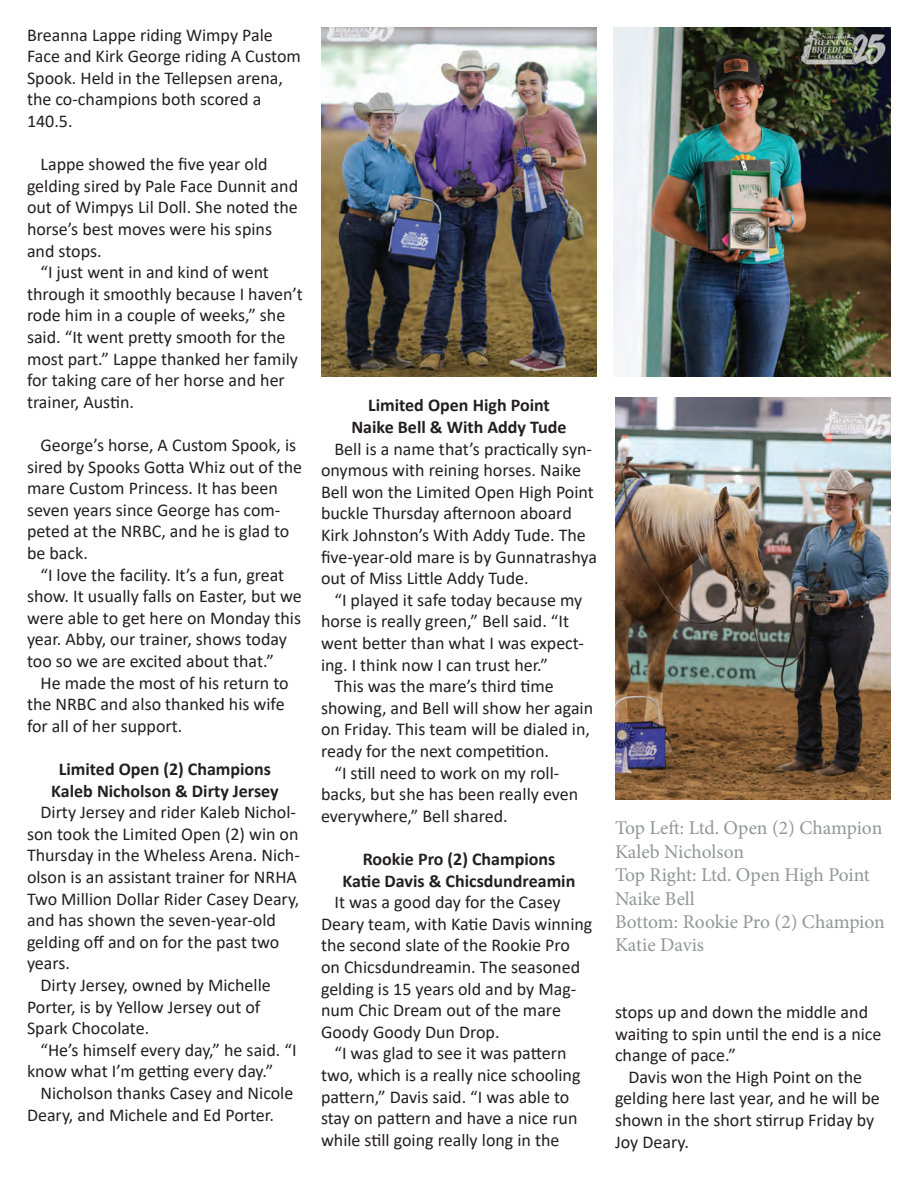
<style>
.page{position:relative;width:918px;height:1188px;background:#fff}
.page>*{position:absolute;margin:0;border:0;box-sizing:border-box;transform-origin:0 0}
.t1{font:19.5px/23.4px "Minion Pro";letter-spacing:-.005em;color:#939598}
.t2{font:18px/21.6px "Calibri";color:#231f20}
.t3{font:700 18px/21.6px "Calibri";color:#231f20;text-align:center}
</style>
<div class="page">
<img style="left:321px;top:27px;width:276px;height:350px">
<img style="left:615px;top:398px;width:276px;height:401px">
<img style="left:614px;top:27px;width:277px;height:350px">
<p class="t2" style="left:27px;top:23px;width:275px">Breanna Lappe riding Wimpy Pale<br>Face and Kirk George riding A Custom<br>Spook. Held in the Tellepsen arena, the co-champions both scored a<br>140.5.</p>
<p class="t2" style="left:40px;top:153px;width:229px">Lappe showed the five year old</p>
<p class="t2" style="left:27px;top:174px;width:273px">gelding sired by Pale Face Dunnit and</p>
<p class="t2" style="left:27px;top:196px;width:272px">out of Wimpys Lil Doll. She noted the</p>
<p class="t2" style="left:27px;top:218px;width:247px">horse’s best moves were his spins</p>
<p class="t2" style="left:27px;top:239px;width:76px">and stops.</p>
<p class="t2" style="left:40px;top:261px;width:230px">“I just went in and kind of went</p>
<p class="t2" style="left:27px;top:282px;width:278px">through it smoothly because I haven’t</p>
<p class="t2" style="left:27px;top:304px;width:260px">rode him in a couple of weeks,” she</p>
<p class="t2" style="left:27px;top:326px;width:260px">said. “It went pretty smooth for the</p>
<p class="t2" style="left:27px;top:347px;width:273px">most part.” Lappe thanked her family</p>
<p class="t2" style="left:27px;top:369px;width:259px">for taking care of her horse and her</p>
<p class="t2" style="left:27px;top:390px;width:109px">trainer, Austin.</p>
<p class="t2" style="left:27px;top:434px;width:277px;text-indent:14px">George’s horse, A Custom Spook, is sired by Spooks Gotta Whiz out of the mare Custom Princess. It has been seven years since George has com&shy;peted at the NRBC, and he is glad to be back.</p>
<p class="t2" style="left:27px;top:563px;width:276px;text-indent:14px">“I love the facility. It’s a fun, great show. It usually falls on Easter, but we were able to get here on Monday this year. Abby, our trainer, shows today too so we are excited about that.”</p>
<p class="t2" style="left:27px;top:671px;width:263px;text-indent:14px">He made the most of his return to the NRBC and also thanked his wife for all of her support.</p>
<p class="t3" style="left:51px;top:758px;width:229px">Limited Open (2) Champions<br>Kaleb Nicholson &amp; Dirty Jersey</p>
<p class="t2" style="left:40px;top:801px;width:257px">Dirty Jersey and rider Kaleb Nichol-</p>
<p class="t2" style="left:27px;top:822px;width:273px">son took the Limited Open (2) win on</p>
<p class="t2" style="left:27px;top:844px;width:274px">Thursday in the Wheless Arena. Nich-</p>
<p class="t2" style="left:27px;top:866px;width:271px">olson is an assistant trainer for NRHA</p>
<p class="t2" style="left:27px;top:887px;width:274px">Two Million Dollar Rider Casey Deary,</p>
<p class="t2" style="left:27px;top:909px;width:251px">and has shown the seven-year-old</p>
<p class="t2" style="left:27px;top:930px;width:254px">gelding off and on for the past two</p>
<p class="t2" style="left:27px;top:952px;width:45px">years.</p>
<p class="t2" style="left:40px;top:974px;width:232px">Dirty Jersey, owned by Michelle</p>
<p class="t2" style="left:27px;top:995px;width:235px">Porter, is by Yellow Jersey out of</p>
<p class="t2" style="left:27px;top:1017px;width:124px">Spark Chocolate.</p>
<p class="t2" style="left:40px;top:1038px;width:258px">“He’s himself every day,” he said. “I</p>
<p class="t2" style="left:27px;top:1060px;width:248px">know what I’m getting every day.”</p>
<p class="t2" style="left:40px;top:1082px;width:254px">Nicholson thanks Casey and Nicole</p>
<p class="t2" style="left:27px;top:1103px;width:248px">Deary, and Michele and Ed Porter.</p>
<p class="t3" style="left:351px;top:394px;width:217px">Limited Open High Point<br>Naike Bell &amp; With Addy Tude</p>
<p class="t2" style="left:321px;top:437px;width:277px;text-indent:14px">Bell is a name that’s practically syn&shy;onymous with reining horses. Naike Bell won the Limited Open High Point buckle Thursday afternoon aboard Kirk Johnston’s With Addy Tude. The five-year-old mare is by Gunnatrashya out of Miss Little Addy Tude.</p>
<p class="t2" style="left:335px;top:589px;width:249px">“I played it safe today because my</p>
<p class="t2" style="left:321px;top:610px;width:250px">horse is really green,” Bell said. “It</p>
<p class="t2" style="left:321px;top:632px;width:264px">went better than what I was expect-</p>
<p class="t2" style="left:321px;top:653px;width:228px">ing. I think now I can trust her.”</p>
<p class="t2" style="left:335px;top:675px;width:221px">This was the mare’s third time</p>
<p class="t2" style="left:321px;top:697px;width:274px">showing, and Bell will show her again</p>
<p class="t2" style="left:321px;top:718px;width:271px">on Friday. This team will be dialed in,</p>
<p class="t2" style="left:321px;top:740px;width:230px">ready for the next competition.</p>
<p class="t2" style="left:335px;top:761px;width:226px">“I still need to work on my roll-</p>
<p class="t2" style="left:321px;top:783px;width:259px">backs, but she has been really even</p>
<p class="t2" style="left:321px;top:805px;width:188px">everywhere,” Bell shared.</p>
<p class="t3" style="left:343px;top:848px;width:234px">Rookie Pro (2) Champions<br>Katie Davis &amp; Chicsdundreamin</p>
<p class="t2" style="left:321px;top:891px;width:273px;text-indent:14px">It was a good day for the Casey<br>Deary team, with Katie Davis winning the second slate of the Rookie Pro on Chicsdundreamin. The seasoned gelding is 15 years old and by Mag&shy;num Chic Dream out of the mare<br>Goody Goody Dun Drop.</p>
<p class="t2" style="left:321px;top:1042px;width:261px;text-indent:14px">“I was glad to see it was pattern two, which is a really nice schooling pattern,” Davis said. “I was able to stay on pattern and have a nice run while still going really long in the</p>
<p class="t1" style="left:615px;top:817px;width:271px">Top Left: Ltd. Open (2) Champion<br>Kaleb Nicholson<br>Top Right: Ltd. Open High Point<br>Naike Bell<br>Bottom: Rookie Pro (2) Champion<br>Katie Davis</p>
<p class="t2" style="left:615px;top:1001px;width:268px">stops up and down the middle and waiting to spin until the end is a nice change of pace.”</p>
<p class="t2" style="left:615px;top:1065px;width:266px;text-indent:14px">Davis won the High Point on the gelding here last year, and he will be shown in the short stirrup Friday by<br>Joy Deary.</p>
</div>
